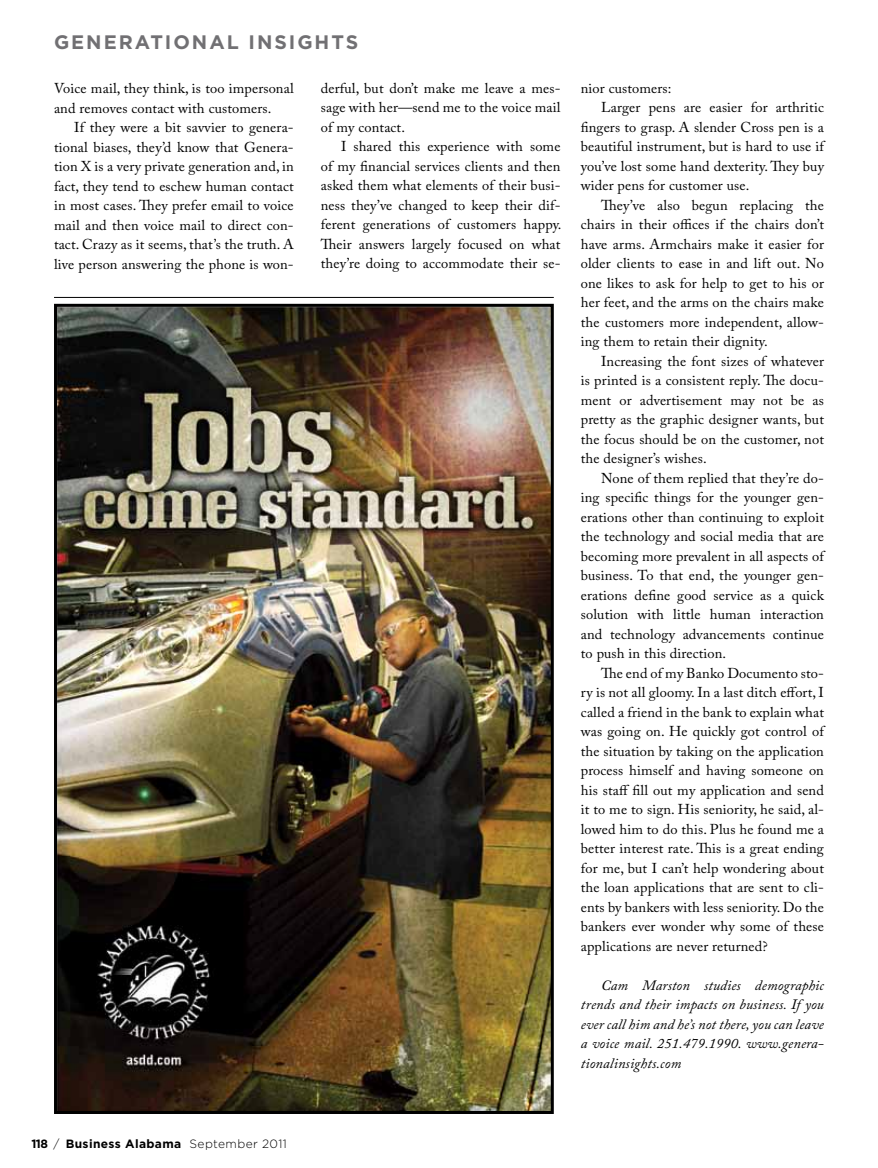
<style>
.page{position:relative;width:878px;height:1168px;background:#fff}
.page>*{position:absolute;margin:0;border:0;box-sizing:border-box;transform-origin:0 0}
.t1{font:700 19.5px "Gotham";letter-spacing:.1em;color:#717073}
.t2{font:14.25px/19.5px "Adobe Caslon Pro";letter-spacing:.01em;color:#000;text-align:justify}
.t3{font:italic 14.25px/19.5px "Adobe Caslon Pro";letter-spacing:.01em;color:#000;text-align:justify}
.t4{font:700 12px "Gotham";letter-spacing:.03em;color:#000}
.s1{font-weight:300}
</style>
<div class="page">
<img style="left:58px;top:308px;width:492px;height:802px">
<div style="left:54px;top:304px;width:500px;height:810px;border:3px solid #000"></div>
<hr style="left:54px;top:297px;width:500px;height:1px;background:#000">
<h1 class="t1" style="left:54px;top:29px;width:66px">GENERA</h1>
<h1 class="t1" style="left:150px;top:29px;width:207px">TIONAL I NSIGHTS</h1>
<p class="t2" style="left:54px;top:78px;width:241px">Voice mail, they think, is too impersonal and removes contact with customers.</p>
<p class="t2" style="left:54px;top:117px;width:241px;text-indent:20px">If they were a bit savvier to genera&shy;tional biases, they’d know that Genera&shy;tion X is a very private generation and, in fact, they tend to eschew human contact in most cases. They prefer email to voice mail and then voice mail to direct con&shy;tact. Crazy as it seems, that’s the truth. A live person answering the phone is won-</p>
<p class="t2" style="left:321px;top:78px;width:241px">derful, but don’t make me leave a mes&shy;sage with her—send me to the voice mail of my contact.</p>
<p class="t2" style="left:321px;top:137px;width:242px;text-indent:20px">I shared this experience with some of my financial services clients and then asked them what elements of their busi&shy;ness they’ve changed to keep their dif&shy;ferent generations of customers happy.<br>Their answers largely focused on what they’re doing to accommodate their se-</p>
<p class="t2" style="left:580px;top:78px;width:92px">nior customers:</p>
<p class="t2" style="left:601px;top:98px;width:224px">Larger pens are easier for arthritic</p>
<p class="t2" style="left:580px;top:117px;width:245px">fingers to grasp. A slender Cross pen is a</p>
<p class="t2" style="left:580px;top:137px;width:245px">beautiful instrument, but is hard to use if</p>
<p class="t2" style="left:580px;top:156px;width:245px">you’ve lost some hand dexterity. They buy</p>
<p class="t2" style="left:580px;top:176px;width:170px">wider pens for customer use.</p>
<p class="t2" style="left:601px;top:195px;width:224px">They’ve also begun replacing the</p>
<p class="t2" style="left:580px;top:215px;width:244px">chairs in their offices if the chairs don’t</p>
<p class="t2" style="left:580px;top:234px;width:245px">have arms. Armchairs make it easier for</p>
<p class="t2" style="left:580px;top:254px;width:244px">older clients to ease in and lift out. No</p>
<p class="t2" style="left:580px;top:273px;width:245px">one likes to ask for help to get to his or</p>
<p class="t2" style="left:580px;top:293px;width:245px">her feet, and the arms on the chairs make</p>
<p class="t2" style="left:580px;top:312px;width:245px">the customers more independent, allow-</p>
<p class="t2" style="left:580px;top:332px;width:188px">ing them to retain their dignity.</p>
<p class="t2" style="left:601px;top:351px;width:224px">Increasing the font sizes of whatever</p>
<p class="t2" style="left:580px;top:371px;width:245px">is printed is a consistent reply. The docu-</p>
<p class="t2" style="left:580px;top:390px;width:244px">ment or advertisement may not be as</p>
<p class="t2" style="left:580px;top:410px;width:244px">pretty as the graphic designer wants, but</p>
<p class="t2" style="left:580px;top:429px;width:245px">the focus should be on the customer, not</p>
<p class="t2" style="left:580px;top:449px;width:127px">the designer’s wishes.</p>
<p class="t2" style="left:601px;top:468px;width:224px">None of them replied that they’re do-</p>
<p class="t2" style="left:580px;top:488px;width:245px">ing specific things for the younger gen-</p>
<p class="t2" style="left:580px;top:507px;width:245px">erations other than continuing to exploit</p>
<p class="t2" style="left:580px;top:527px;width:244px">the technology and social media that are</p>
<p class="t2" style="left:580px;top:546px;width:244px">becoming more prevalent in all aspects of</p>
<p class="t2" style="left:580px;top:566px;width:245px">business. To that end, the younger gen-</p>
<p class="t2" style="left:580px;top:585px;width:244px">erations define good service as a quick</p>
<p class="t2" style="left:580px;top:605px;width:244px">solution with little human interaction</p>
<p class="t2" style="left:580px;top:624px;width:244px">and technology advancements continue</p>
<p class="t2" style="left:580px;top:644px;width:147px">to push in this direction.</p>
<p class="t2" style="left:601px;top:663px;width:224px">The end of my Banko Documento sto-</p>
<p class="t2" style="left:580px;top:683px;width:245px">ry is not all gloomy. In a last ditch effort, I</p>
<p class="t2" style="left:580px;top:702px;width:244px">called a friend in the bank to explain what</p>
<p class="t2" style="left:580px;top:722px;width:244px">was going on. He quickly got control of</p>
<p class="t2" style="left:580px;top:741px;width:245px">the situation by taking on the application</p>
<p class="t2" style="left:580px;top:761px;width:244px">process himself and having someone on</p>
<p class="t2" style="left:580px;top:780px;width:245px">his staff fill out my application and send</p>
<p class="t2" style="left:580px;top:799px;width:245px">it to me to sign. His seniority, he said, al-</p>
<p class="t2" style="left:580px;top:819px;width:244px">lowed him to do this. Plus he found me a</p>
<p class="t2" style="left:580px;top:838px;width:244px">better interest rate. This is a great ending</p>
<p class="t2" style="left:580px;top:858px;width:244px">for me, but I can’t help wondering about</p>
<p class="t2" style="left:580px;top:877px;width:245px">the loan applications that are sent to cli-</p>
<p class="t2" style="left:580px;top:897px;width:245px">ents by bankers with less seniority. Do the</p>
<p class="t2" style="left:580px;top:916px;width:245px">bankers ever wonder why some of these</p>
<p class="t2" style="left:580px;top:936px;width:188px">applications are never returned?</p>
<p class="t3" style="left:580px;top:975px;width:245px;text-indent:20px">Cam Marston studies demographic trends and their impacts on business. If you ever call him and he’s not there, you can leave a voice mail. 251.479.1990. www.genera&shy;tionalinsights.com</p>
<p class="t4" style="left:32px;top:1136px;width:257px">118 <span class="s1">/</span> BUSINESS ALABAMA <span class="s1">September 2011</span></p>
</div>
